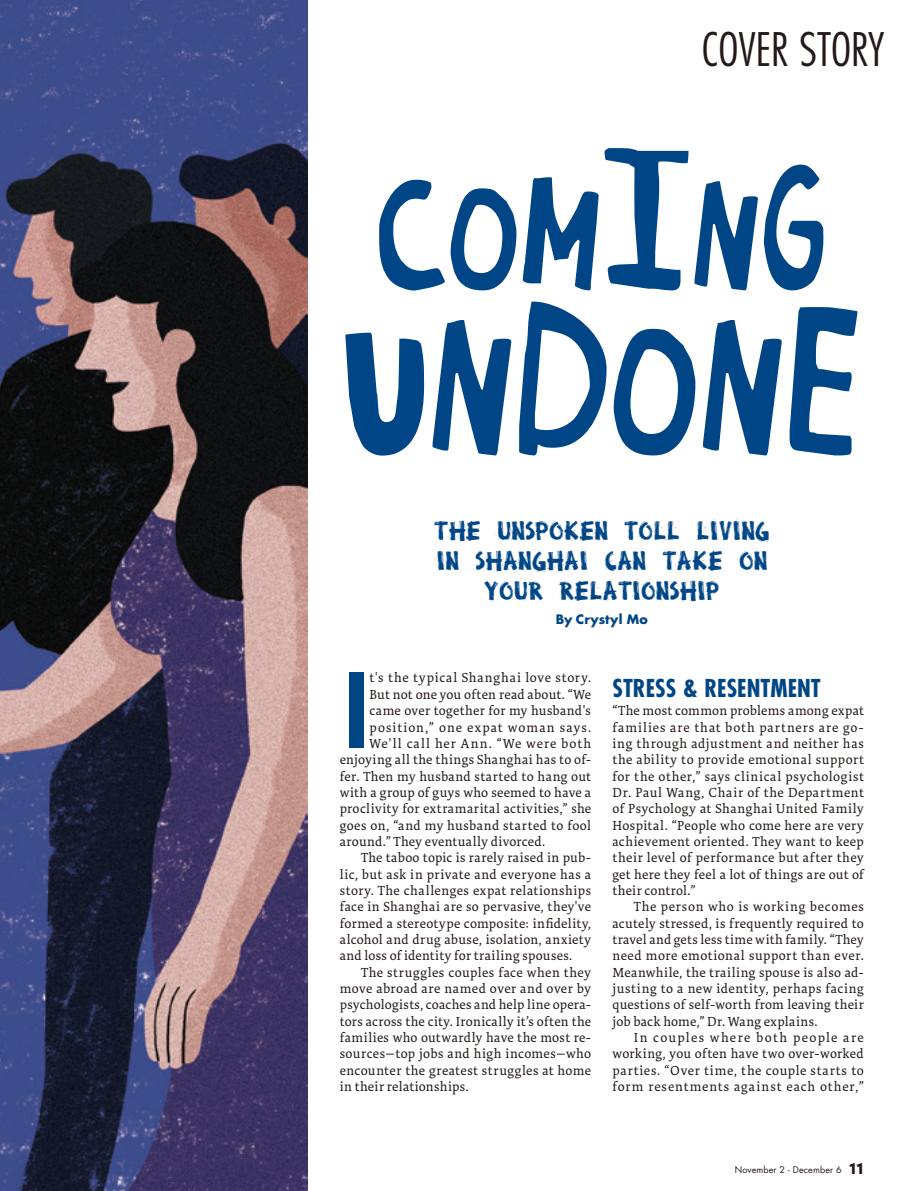
<style>
.page{position:relative;width:915px;height:1191px;background:#fff}
.page>*{position:absolute;margin:0;border:0;box-sizing:border-box;transform-origin:0 0}
.t1{font:143.25px "Havent Sleptin Two Days Shadow";color:#004686}
.t2{font:115.35px "Havent Sleptin Two Days Shadow";color:#004686}
.t3{font:700 condensed 100.2px "Futura Std";color:#004686}
.t4{font:300 condensed 45px "Futura Std";color:#231916}
.t5{font:27px/30px "Broken Stick";color:#004686;text-align:center}
.t6{font:700 condensed 24px "Futura Std";color:#004686}
.t7{font:13.5px/16.4px "Tundra Pro";letter-spacing:.03em;color:#231916;text-align:justify}
.t8{font:13.5px "Tundra Pro";letter-spacing:.075em;color:#231916}
.t9{font:13.5px "Tundra Pro";letter-spacing:.06em;color:#231916}
.t10{font:13.5px "Tundra Pro";letter-spacing:.01em;color:#231916}
.t11{font:700 12.75px "Futura Std";letter-spacing:.01em;color:#004686}
.t12{font:9px "Futura Std";letter-spacing:.01em;color:#231916}
.s1{font-family:"Verlag";font-weight:900;font-size:18px}
</style>
<div class="page">
<img style="left:0;top:0;width:308px;height:1191px">
<h3 class="t4" style="left:701px;top:23px;width:185px">COVER STORY</h3>
<h2 class="t2" style="left:376px;top:183px;width:452px">COMING</h2>
<h1 class="t1" style="left:341px;top:322px;width:522px">UNDONE</h1>
<h3 class="t5" style="left:434px;top:517px;width:337px">THE UNSPOKEN TOLL LIVING<br>IN SHANGHAI CAN TAKE ON<br>YOUR RELATIONSHIP</h3>
<p class="t11" style="left:555px;top:611px;width:93px">By Crystyl Mo</p>
<h3 class="t3" style="left:344px;top:648px;width:27px">I</h3>
<p class="t9" style="left:369px;top:669px;width:223px">t's the typical Shanghai love story.</p>
<p class="t10" style="left:369px;top:686px;width:223px">But not one you often read about. “We</p>
<p class="t7" style="left:369px;top:702px;width:223px">came over together for my husband's</p>
<p class="t8" style="left:369px;top:718px;width:223px">position,” one expat woman says.</p>
<p class="t8" style="left:369px;top:735px;width:223px">We'll call her Ann. “We were both</p>
<p class="t7" style="left:339px;top:751px;width:253px">enjoying all the things Shanghai has to of-</p>
<p class="t7" style="left:339px;top:768px;width:253px">fer. Then my husband started to hang out</p>
<p class="t7" style="left:339px;top:784px;width:253px">with a group of guys who seemed to have a</p>
<p class="t7" style="left:339px;top:800px;width:253px">proclivity for extramarital activities,” she</p>
<p class="t7" style="left:339px;top:817px;width:253px">goes on, “and my husband started to fool</p>
<p class="t7" style="left:339px;top:833px;width:207px">around.” They eventually divorced.</p>
<p class="t7" style="left:361px;top:849px;width:231px">The taboo topic is rarely raised in pub-</p>
<p class="t7" style="left:339px;top:866px;width:253px">lic, but ask in private and everyone has a</p>
<p class="t7" style="left:339px;top:882px;width:253px">story. The challenges expat relationships</p>
<p class="t7" style="left:339px;top:899px;width:253px">face in Shanghai are so pervasive, they've</p>
<p class="t7" style="left:339px;top:915px;width:253px">formed a stereotype composite: infidelity,</p>
<p class="t7" style="left:339px;top:931px;width:253px">alcohol and drug abuse, isolation, anxiety</p>
<p class="t7" style="left:339px;top:948px;width:234px">and loss of identity for trailing spouses.</p>
<p class="t7" style="left:361px;top:964px;width:231px">The struggles couples face when they</p>
<p class="t7" style="left:339px;top:980px;width:253px">move abroad are named over and over by</p>
<p class="t7" style="left:339px;top:997px;width:253px">psychologists, coaches and help line opera-</p>
<p class="t7" style="left:339px;top:1013px;width:253px">tors across the city. Ironically it’s often the</p>
<p class="t7" style="left:339px;top:1029px;width:253px">families who outwardly have the most re-</p>
<p class="t7" style="left:339px;top:1046px;width:253px">sources—top jobs and high incomes—who</p>
<p class="t7" style="left:339px;top:1062px;width:253px">encounter the greatest struggles at home</p>
<p class="t7" style="left:339px;top:1078px;width:130px">in their relationships.</p>
<h3 class="t6" style="left:612px;top:673px;width:210px">STRESS &amp; RESENTMENT</h3>
<p class="t7" style="left:612px;top:702px;width:253px">“The most common problems among expat families are that both partners are go&shy;ing through adjustment and neither has the ability to provide emotional support for the other,” says clinical psychologist Dr. Paul Wang, Chair of the Department of Psychology at Shanghai United Family Hospital. “People who come here are very achievement oriented. They want to keep their level of performance but after they get here they feel a lot of things are out of their control.”</p>
<p class="t7" style="left:612px;top:898px;width:253px;text-indent:21px">The person who is working becomes acutely stressed, is frequently required to travel and gets less time with family. “They need more emotional support than ever.<br>Meanwhile, the trailing spouse is also ad&shy;justing to a new identity, perhaps facing questions of self-worth from leaving their job back home,” Dr. Wang explains.</p>
<p class="t7" style="left:612px;top:1029px;width:253px;text-indent:21px">In couples where both people are working, you often have two over-worked parties. “Over time, the couple starts to form resentments against each other,”</p>
<p class="t12" style="left:734px;top:1163px;width:131px">November 2 - December 6 <span class="s1">11</span></p>
</div>
